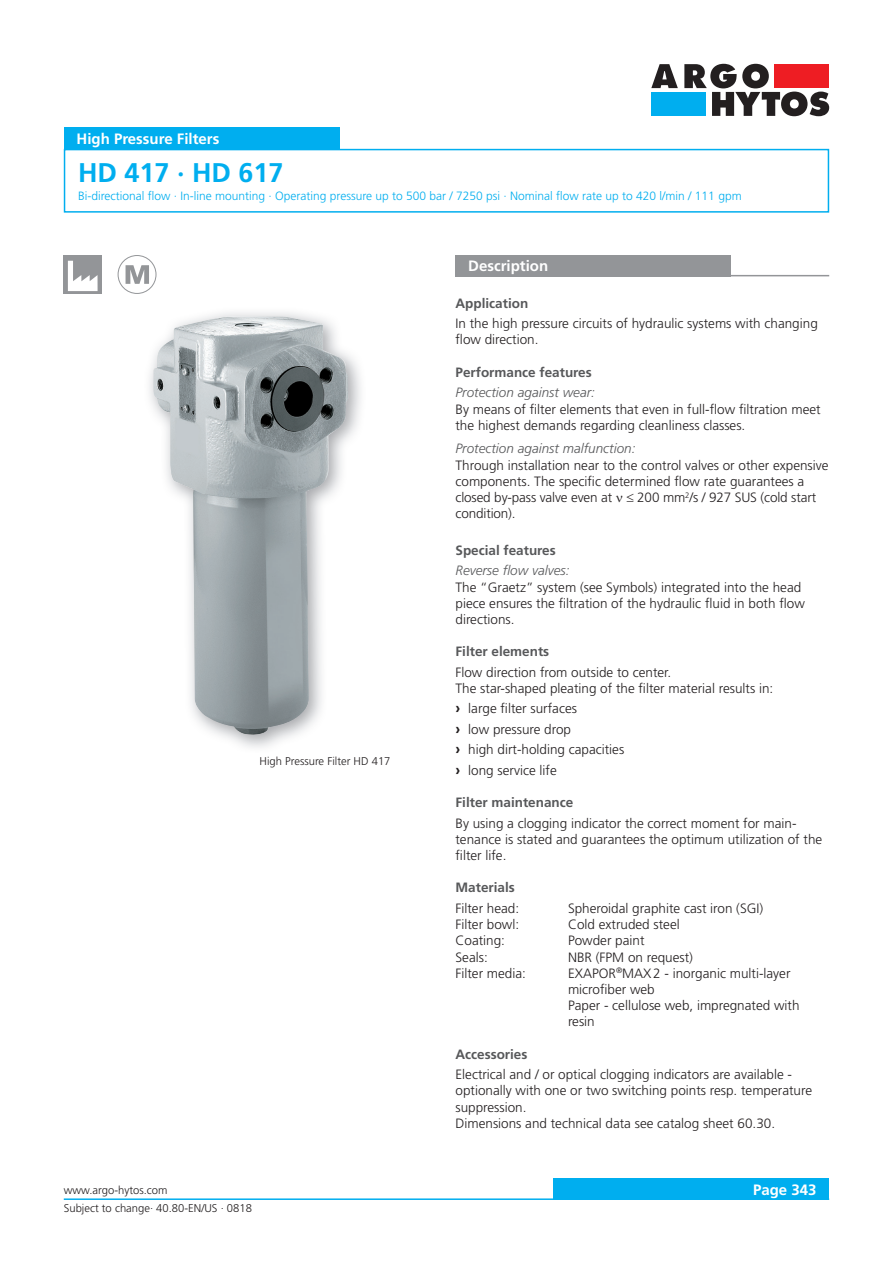
<style>
.page{position:relative;width:893px;height:1263px;background:#fff}
.page>*{position:absolute;margin:0;border:0;box-sizing:border-box;transform-origin:0 0}
.t1{font:700 27px "Frutiger LT";color:#00aeef}
.t2{font:700 15px "Frutiger LT";color:#fff}
.t3{font:300 13.5px/16.2px "Frutiger LT";color:#231f20}
.t4{font:700 13.5px "Frutiger LT";color:#57585a}
.t5{font:italic 300 13.5px "Frutiger LT";color:#57585a}
.t6{font:300 12px "Frutiger LT";color:#00aeef}
.t7{font:300 11.25px "Frutiger LT";color:#231f20}
.s1{font-weight:700;font-size:15px}
</style>
<div class="page">
<div style="left:553px;top:1179px;width:276px;height:21px;background:#00aeef"></div>
<hr style="left:64px;top:1198px;width:765px;height:2px;background:#00aeef">
<svg style="left:651px;top:64px;width:27px;height:24px"></svg>
<div style="left:651px;top:92px;width:55px;height:24px;background:#00aeef"></div>
<svg style="left:684px;top:64px;width:145px;height:52px"></svg>
<div style="left:64px;top:149px;width:765px;height:64px;border:2px solid #00aeef"></div>
<div style="left:64px;top:128px;width:276px;height:21px;background:#00aeef"></div>
<div style="left:455px;top:255px;width:276px;height:21px;background:#939598"></div>
<hr style="left:455px;top:275px;width:374px;height:1px;background:#939598">
<div style="left:64px;top:255px;width:38px;height:39px;background:#939598"></div>
<svg style="left:68px;top:261px;width:30px;height:30px"></svg>
<div style="left:118px;top:255px;width:38px;height:39px;border:1px solid #939598;border-radius:50%"></div>
<svg style="left:126px;top:265px;width:23px;height:19px"></svg>
<img style="left:153px;top:316px;width:196px;height:420px">
<p class="t2" style="left:77px;top:130px;width:144px">High Pressure Filters</p>
<h1 class="t1" style="left:78px;top:156px;width:207px">HD 417 · HD 617</h1>
<p class="t6" style="left:78px;top:189px;width:665px">Bi-directional flow · In-line mounting · Operating pressure up to 500 bar / 7250 psi · Nominal flow rate up to 420 l/min / 111 gpm</p>
<p class="t7" style="left:260px;top:754px;width:132px">High Pressure Filter HD 417</p>
<p class="t2" style="left:468px;top:257px;width:81px">Description</p>
<p class="t4" style="left:455px;top:295px;width:74px">Application</p>
<p class="t3" style="left:455px;top:316px;width:364px">In the high pressure circuits of hydraulic systems with changing flow direction.</p>
<p class="t4" style="left:455px;top:364px;width:138px">Performance features</p>
<p class="t5" style="left:455px;top:385px;width:141px">Protection against wear:</p>
<p class="t3" style="left:455px;top:401px;width:367px">By means of filter elements that even in full-flow filtration meet the highest demands regarding cleanliness classes.</p>
<p class="t5" style="left:455px;top:441px;width:182px">Protection against malfunction:</p>
<p class="t3" style="left:455px;top:457px;width:375px">Through installation near to the control valves or other expensive components. The specific determined flow rate guarantees a closed by-pass valve even at ≤ 200 mm<sup>2</sup>/s / 927 SUS (cold start condition).</p>
<p class="t4" style="left:455px;top:542px;width:102px">Special features</p>
<p class="t5" style="left:455px;top:563px;width:116px">Reverse flow valves:</p>
<p class="t3" style="left:455px;top:579px;width:351px">The “Graetz” system (see Symbols) integrated into the head piece ensures the filtration of the hydraulic fluid in both flow directions.</p>
<p class="t4" style="left:455px;top:644px;width:95px">Filter elements</p>
<p class="t3" style="left:455px;top:664px;width:319px">Flow direction from outside to center.<br>The star-shaped pleating of the filter material results in:</p>
<p class="t3" style="left:455px;top:699px;width:170px;line-height:20.4px"><span class="s1">›</span> large filter surfaces<br><span class="s1">›</span> low pressure drop<br><span class="s1">›</span> high dirt-holding capacities <span class="s1">›</span> long service life</p>
<p class="t4" style="left:455px;top:795px;width:119px">Filter maintenance</p>
<p class="t3" style="left:455px;top:815px;width:368px">By using a clogging indicator the correct moment for main&shy;tenance is stated and guarantees the optimum utilization of the filter life.</p>
<p class="t4" style="left:455px;top:880px;width:61px">Materials</p>
<p class="t3" style="left:455px;top:900px;width:65px">Filter head:</p>
<p class="t3" style="left:568px;top:900px;width:197px">Spheroidal graphite cast iron (SGI)</p>
<p class="t3" style="left:455px;top:916px;width:65px">Filter bowl:</p>
<p class="t3" style="left:568px;top:916px;width:113px">Cold extruded steel</p>
<p class="t3" style="left:455px;top:933px;width:51px">Coating:</p>
<p class="t3" style="left:568px;top:933px;width:78px">Powder paint</p>
<p class="t3" style="left:455px;top:949px;width:34px">Seals:</p>
<p class="t3" style="left:568px;top:949px;width:127px">NBR (FPM on request)</p>
<p class="t3" style="left:455px;top:965px;width:72px">Filter media:</p>
<p class="t3" style="left:568px;top:965px;width:233px">EXAPOR<sup>®</sup>MAX 2 - inorganic multi-layer microfiber web<br>Paper - cellulose web, impregnated with resin</p>
<p class="t4" style="left:455px;top:1046px;width:73px">Accessories</p>
<p class="t3" style="left:455px;top:1067px;width:358px">Electrical and / or optical clogging indicators are available - optionally with one or two switching points resp. temperature suppression.<br>Dimensions and technical data see catalog sheet 60.30.</p>
<p class="t7" style="left:64px;top:1184px;width:105px">www.argo-hytos.com</p>
<p class="t2" style="left:753px;top:1181px;width:65px">Page 343</p>
<p class="t7" style="left:64px;top:1202px;width:190px">Subject to change· 40.80-EN/US · 0818</p>
</div>
